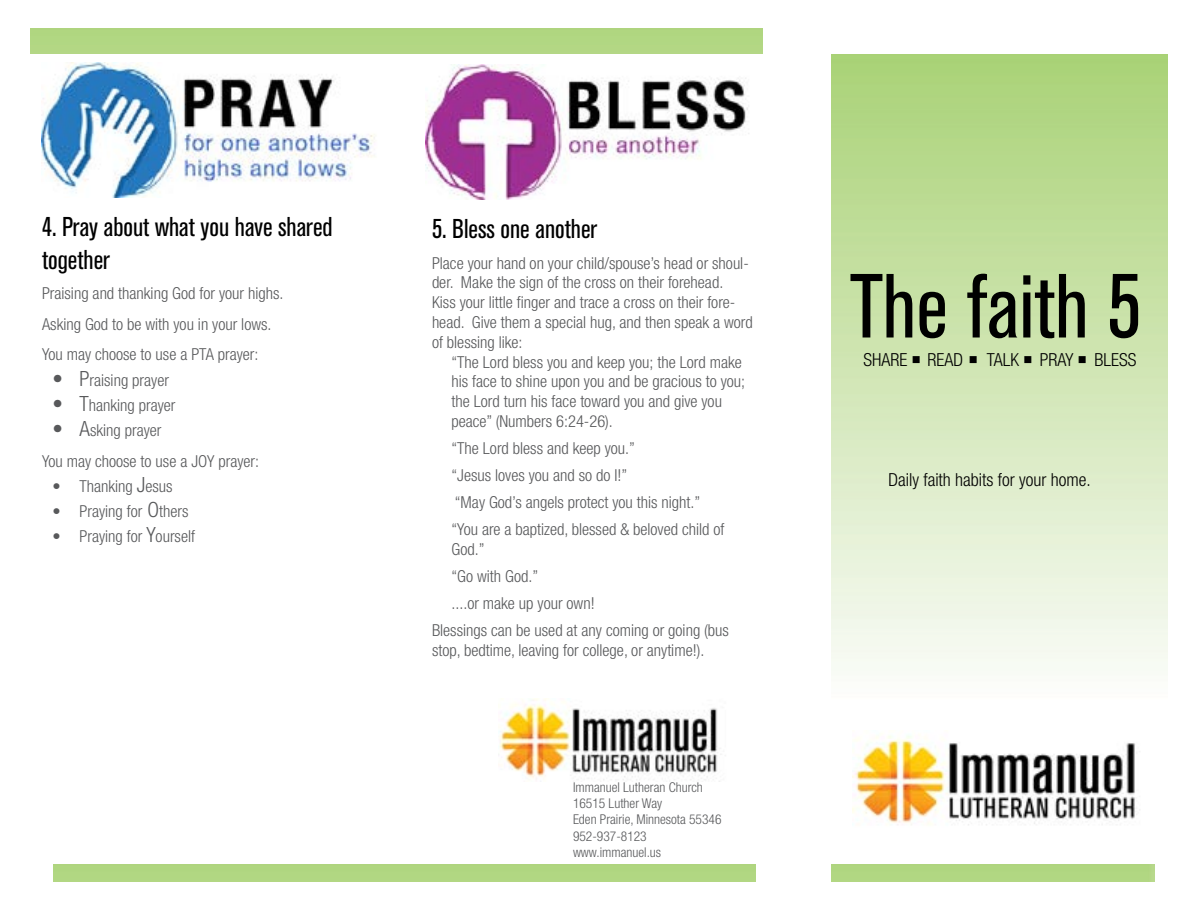
<style>
.page{position:relative;width:1188px;height:918px;background:#fff}
.page>*{position:absolute;margin:0;border:0;box-sizing:border-box;transform-origin:0 0}
.t1{font:condensed 90px "Akzidenz Grotesk Pro";color:#000}
.t2{font:condensed 27px/32.4px "Akzidenz Grotesk Pro";color:#000}
.t3{font:300 condensed 18px "Helvetica Neue LT Std";color:#000}
.t4{font:300 condensed 16.5px/19.8px "Helvetica Neue LT Std";color:#58595b}
.t5{font:300 condensed 13.5px/16.2px "Helvetica Neue LT Std";color:#58595b}
.s1{font-size:21px}
</style>
<div class="page">
<img style="left:499px;top:699px;width:222px;height:83px">
<img style="left:853px;top:736px;width:287px;height:89px">
<img style="left:426px;top:64px;width:323px;height:136px">
<img style="left:41px;top:63px;width:334px;height:135px">
<h2 class="t2" style="left:42px;top:210px;width:292px">4. Pray about what you have shared together</h2>
<p class="t4" style="left:42px;top:278px;width:243px;line-height:30.6px">Praising and thanking God for your highs.<br>Asking God to be with you in your lows.<br>You may choose to use a PTA prayer:</p>
<p class="t4" style="left:52px;top:370px;width:118px"><span class="s1">• P</span>raising prayer</p>
<p class="t4" style="left:52px;top:395px;width:125px"><span class="s1">• T</span>hanking prayer</p>
<p class="t4" style="left:42px;top:415px;width:219px;line-height:30.6px;text-indent:10px"><span class="s1">• A</span>sking prayer<br>You may choose to use a JOY prayer:</p>
<p class="t4" style="left:52px;top:476px;width:122px">• Thanking <span class="s1">J</span>esus</p>
<p class="t4" style="left:53px;top:501px;width:137px">• Praying for <span class="s1">O</span>thers</p>
<p class="t4" style="left:53px;top:526px;width:144px">• Praying for <span class="s1">Y</span>ourself</p>
<h2 class="t2" style="left:432px;top:212px;width:167px">5. Bless one another</h2>
<p class="t4" style="left:432px;top:253px;width:322px">Place your hand on your child/spouse’s head or shoul&shy;der. Make the sign of the cross on their forehead.<br>Kiss your little finger and trace a cross on their fore&shy;head. Give them a special hug, and then speak a word of blessing like:</p>
<p class="t4" style="left:452px;top:352px;width:295px">“The Lord bless you and keep you; the Lord make his face to shine upon you and be gracious to you; the Lord turn his face toward you and give you peace” (Numbers 6:24-26).</p>
<p class="t4" style="left:452px;top:435px;width:274px;line-height:27px">“The Lord bless and keep you.”<br>“Jesus loves you and so do I!”<br>“May God’s angels protect you this night.” “You are a baptized, blessed &amp; beloved child of</p>
<p class="t4" style="left:452px;top:539px;width:34px">God.”</p>
<p class="t4" style="left:452px;top:566px;width:88px">“Go with God.”</p>
<p class="t4" style="left:452px;top:593px;width:145px">....or make up your own!</p>
<p class="t4" style="left:432px;top:620px;width:299px">Blessings can be used at any coming or going (bus</p>
<p class="t4" style="left:432px;top:640px;width:274px">stop, bedtime, leaving for college, or anytime!).</p>
<p class="t5" style="left:573px;top:779px;width:150px">Immanuel Lutheran Church<br>16515 Luther Way<br>Eden Prairie, Minnesota 55346<br>952-937-8123 www.immanuel.us</p>
<h1 class="t1" style="left:850px;top:248px;width:293px">The faith 5</h1>
<p class="t3" style="left:863px;top:349px;width:274px">SHARE ■ READ ■ TALK ■ PRAY ■ BLESS</p>
<p class="t3" style="left:888px;top:470px;width:204px">Daily faith habits for your home.</p>
</div>
